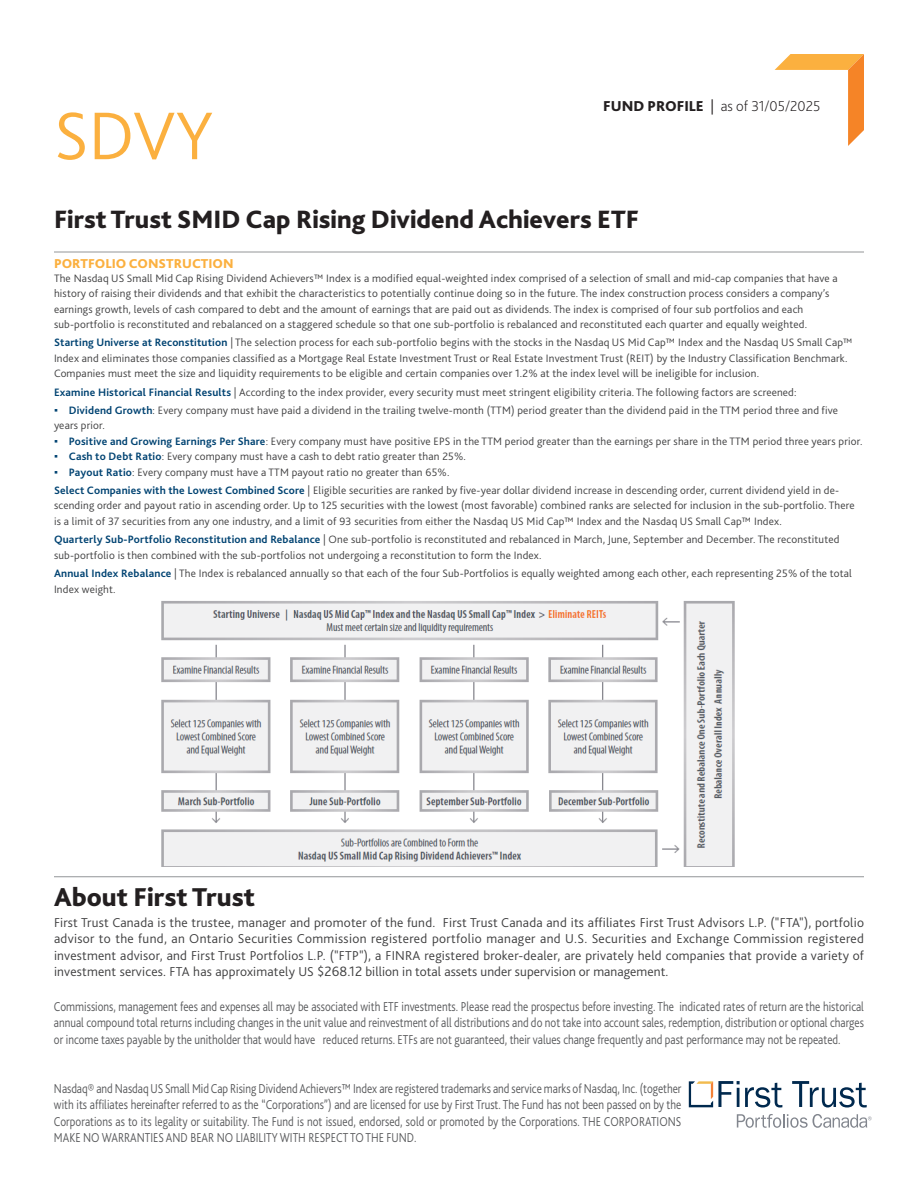
<style>
.page{position:relative;width:918px;height:1188px;background:#fff}
.page>*{position:absolute;margin:0;border:0;box-sizing:border-box;transform-origin:0 0}
.t1{font:300 70.5px "Bliss 2";color:#fbb03f}
.t2{font:800 27px "Bliss 2";color:#231f20}
.t3{font:800 26.25px "Bliss 2";color:#231f20}
.t4{font:200 15px "Bliss 2";color:#231f20}
.t5{font:300 13.5px/16.5px "Bliss 2";color:#57585a;text-align:justify;scale:.83 1}
.t6{font:300 13.5px/16.5px "Bliss 2";letter-spacing:.005em;color:#3e3e3f;text-align:justify}
.t7{font:800 13.5px "Bliss 2";color:#fbb03f}
.t8{font:300 11.25px/15.5px "Bliss 2";letter-spacing:.015em;color:#3e3e3f}
.s1{font-weight:800}
.s2{font-weight:300}
.s3{font-weight:700;color:#004372}
.s4{font-family:"Arial";font-weight:400;color:#004372}
.s5{font-size:14.25px}
</style>
<div class="page">
<hr style="left:54px;top:252px;width:810px;height:1px;background:#939598">
<svg style="left:775px;top:54px;width:89px;height:92px"></svg>
<hr style="left:54px;top:876px;width:810px;height:1px;background:#939598">
<svg style="left:737px;top:1114px;width:135px;height:14px"></svg>
<svg style="left:689px;top:1081px;width:93px;height:27px"></svg>
<svg style="left:792px;top:1081px;width:75px;height:27px"></svg>
<img style="left:161px;top:601px;width:574px;height:266px">
<p class="t1" style="left:54px;top:109px;width:161px">SDVY</p>
<p class="t4" style="left:603px;top:97px;width:219px"><span class="s1">FUND PROFILE</span> <span class="s2">|</span> as of 31/05/2025</p>
<p class="t3" style="left:54px;top:209px;width:587px">First Trust SMID Cap Rising Dividend Achievers ETF</p>
<p class="t7" style="left:54px;top:258px;width:181px">PORTFOLIO CONSTRUCTION</p>
<p class="t8" style="left:54px;top:272px;width:785px">The Nasdaq US Small Mid Cap Rising Dividend Achievers™ Index is a modified equal-weighted index comprised of a selection of small and mid-cap companies that have a history of raising their dividends and that exhibit the characteristics to potentially continue doing so in the future. The index construction process considers a company’s earnings growth, levels of cash compared to debt and the amount of earnings that are paid out as dividends. The index is comprised of four sub portfolios and each sub-portfolio is reconstituted and rebalanced on a staggered schedule so that one sub-portfolio is rebalanced and reconstituted each quarter and equally weighted.</p>
<p class="t8" style="left:54px;top:336px;width:800px"><span class="s3">Starting Universe at Reconstitution</span> | The selection process for each sub-portfolio begins with the stocks in the Nasdaq US Mid Cap™ Index and the Nasdaq US Small Cap™<br>Index and eliminates those companies classified as a Mortgage Real Estate Investment Trust or Real Estate Investment Trust (REIT) by the Industry Classification Benchmark.<br>Companies must meet the size and liquidity requirements to be eligible and certain companies over 1.2% at the index level will be ineligible for inclusion.</p>
<p class="t8" style="left:54px;top:385px;width:744px"><span class="s3">Examine Historical Financial Results</span> | According to the index provider, every security must meet stringent eligibility criteria. The following factors are screened:</p>
<p class="t8" style="left:54px;top:404px;width:786px"><span class="s4">▪</span> <span class="s3">Dividend Growth</span>: Every company must have paid a dividend in the trailing twelve-month (TTM) period greater than the dividend paid in the TTM period three and five years prior.</p>
<p class="t8" style="left:54px;top:434px;width:810px"><span class="s4">▪</span> <span class="s3">Positive and Growing Earnings Per Share</span>: Every company must have positive EPS in the TTM period greater than the earnings per share in the TTM period three years prior.</p>
<p class="t8" style="left:54px;top:450px;width:413px"><span class="s4">▪</span> <span class="s3">Cash to Debt Ratio</span>: Every company must have a cash to debt ratio greater than 25%.</p>
<p class="t8" style="left:54px;top:465px;width:397px"><span class="s4">▪</span> <span class="s3">Payout Ratio</span>: Every company must have a TTM payout ratio no greater than 65%.</p>
<p class="t8" style="left:54px;top:484px;width:802px"><span class="s3">Select Companies with the Lowest Combined Score</span> | Eligible securities are ranked by five-year dollar dividend increase in descending order, current dividend yield in de&shy;scending order and payout ratio in ascending order. Up to 125 securities with the lowest (most favorable) combined ranks are selected for inclusion in the sub-portfolio. There is a limit of 37 securities from any one industry, and a limit of 93 securities from either the Nasdaq US Mid Cap™ Index and the Nasdaq US Small Cap™ Index.</p>
<p class="t8" style="left:54px;top:533px;width:787px"><span class="s3">Quarterly Sub-Portfolio Reconstitution and Rebalance</span> | One sub-portfolio is reconstituted and rebalanced in March, June, September and December. The reconstituted sub-portfolio is then combined with the sub-portfolios not undergoing a reconstitution to form the Index.</p>
<p class="t8" style="left:54px;top:566px;width:800px;line-height:16px"><span class="s3">Annual Index Rebalance</span> | The Index is rebalanced annually so that each of the four Sub-Portfolios is equally weighted among each other, each representing 25% of the total<br>Index weight.</p>
<p class="t2" style="left:54px;top:887px;width:202px">About First Trust</p>
<p class="t6" style="left:54px;top:915px;width:812px">First Trust Canada is the trustee, manager and promoter of the fund. First Trust Canada and its affiliates First Trust Advisors L.P. ("FTA"), portfolio advisor to the fund, an Ontario Securities Commission registered portfolio manager and U.S. Securities and Exchange Commission registered investment advisor, and First Trust Portfolios L.P. ("FTP"), a FINRA registered broker-dealer, are privately held companies that provide a variety of investment services. FTA has approximately US <span class="s5">$268.12</span> billion in total assets under supervision or management.</p>
<p class="t5" style="left:54px;top:999px;width:977px">Commissions, management fees and expenses all may be associated with ETF investments. Please read the prospectus before investing. The indicated rates of return are the historical annual compound total returns including changes in the unit value and reinvestment of all distributions and do not take into account sales, redemption, distribution or optional charges or income taxes payable by the unitholder that would have reduced returns. ETFs are not guaranteed, their values change frequently and past performance may not be repeated.</p>
<p class="t5" style="left:54px;top:1081px;width:757px">Nasdaq® and Nasdaq US Small Mid Cap Rising Dividend Achievers™ Index are registered trademarks and service marks of Nasdaq, Inc. (together with its affiliates hereinafter referred to as the “Corporations”) and are licensed for use by First Trust. The Fund has not been passed on by the Corporations as to its legality or suitability. The Fund is not issued, endorsed, sold or promoted by the Corporations. THE CORPORATIONS MAKE NO WARRANTIES AND BEAR NO LIABILITY WITH RESPECT TO THE FUND.</p>
</div>
